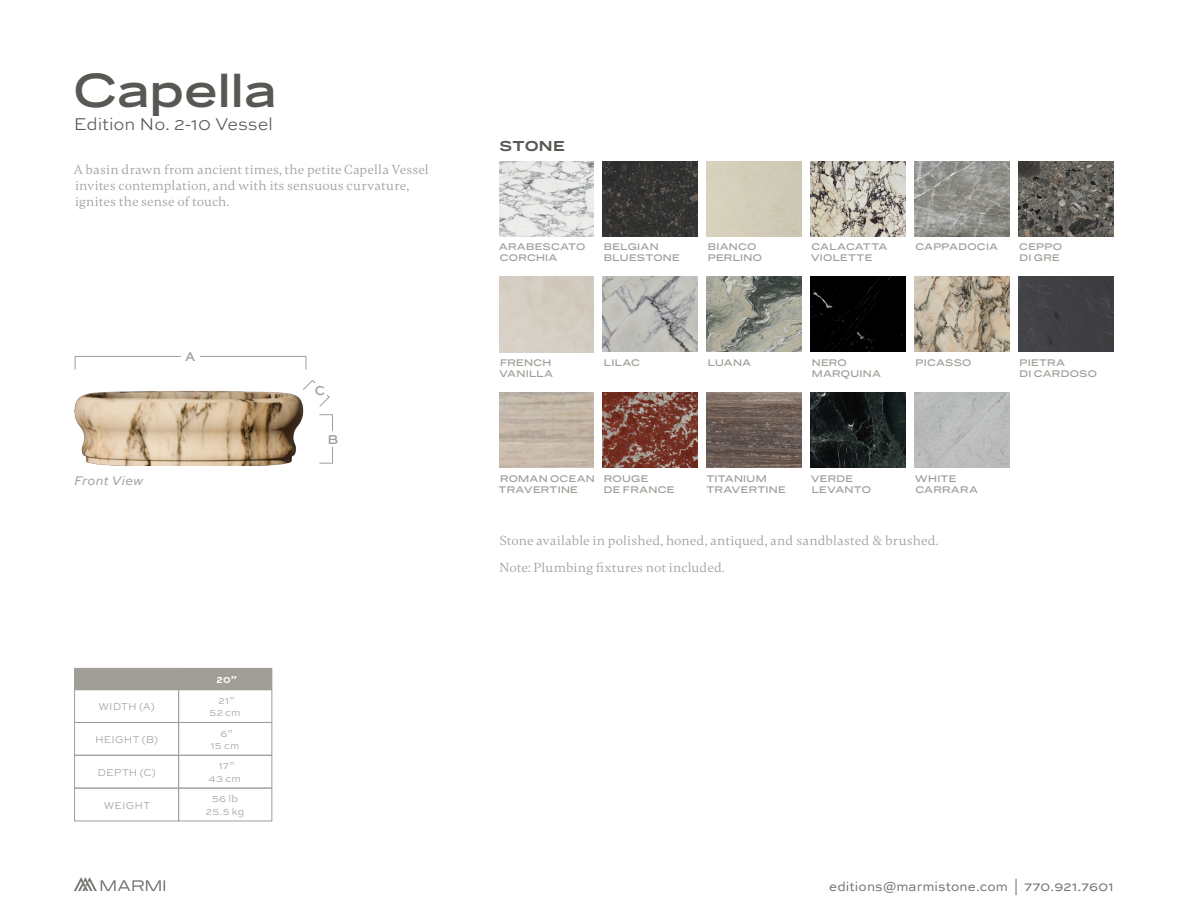
<style>
.page{position:relative;width:1188px;height:918px;background:#fff}
.page>*{position:absolute;margin:0;border:0;box-sizing:border-box;transform-origin:0 0}
.t1{font:500 45px "Benton Sans Wide";letter-spacing:-.005em;color:#585753}
.t2{font:300 18px "Sweet Sans Pro";letter-spacing:-.005em;color:#585753}
.t3{font:13.5px/16.2px "Gambetta";letter-spacing:.01em;color:#a19e98}
.t4{font:13.5px "Sweet Sans Pro";letter-spacing:.005em;color:#74726d}
.t5{font:700 13.5px "Benton Sans Wide";letter-spacing:.015em;color:#585753}
.t6{font:500 13.5px "Sweet Sans Pro";color:#a19e98}
.t7{font:italic 13.2px "Sweet Sans Pro";letter-spacing:.005em;color:#a19e98}
.t8{font:300 10.5px "Sweet Sans Pro";letter-spacing:.015em;color:#a19e98}
.t9{font:700 10.5px "Sweet Sans Pro";color:#fff}
.t10{font:500 9px/10.8px "Benton Sans Wide";letter-spacing:.025em;color:#a19e98}
</style>
<div class="page">
<img style="left:74px;top:877px;width:92px;height:14px">
<div style="left:75px;top:356px;width:231px;height:14px;border:1px solid #a19e98"></div>
<svg style="left:180px;top:356px;width:21px;height:2px"></svg>
<div style="left:319px;top:414px;width:14px;height:49px;border:1px solid #a19e98"></div>
<svg style="left:331px;top:430px;width:2px;height:18px"></svg>
<svg style="left:303px;top:380px;width:27px;height:27px"></svg>
<img style="left:74px;top:389px;width:235px;height:77px">
<div style="left:74px;top:668px;width:105px;height:22px;background:#a19e98"></div>
<div style="left:74px;top:689px;width:105px;height:34px;border:1px solid #a19e98"></div>
<div style="left:74px;top:722px;width:105px;height:33px;border:1px solid #a19e98"></div>
<div style="left:74px;top:755px;width:105px;height:33px;border:1px solid #a19e98"></div>
<div style="left:179px;top:668px;width:93px;height:22px;background:#a19e98"></div>
<div style="left:178px;top:689px;width:94px;height:34px;border:1px solid #a19e98"></div>
<div style="left:178px;top:722px;width:94px;height:33px;border:1px solid #a19e98"></div>
<div style="left:178px;top:755px;width:94px;height:33px;border:1px solid #a19e98"></div>
<div style="left:74px;top:788px;width:105px;height:33px;border:1px solid #a19e98"></div>
<div style="left:178px;top:788px;width:94px;height:33px;border:1px solid #a19e98"></div>
<img style="left:499px;top:161px;width:95px;height:75px">
<img style="left:499px;top:393px;width:95px;height:75px">
<img style="left:811px;top:161px;width:95px;height:75px">
<img style="left:915px;top:277px;width:95px;height:75px">
<img style="left:707px;top:393px;width:95px;height:75px">
<div style="left:1019px;top:277px;width:95px;height:75px;background:#403f44"></div>
<img style="left:603px;top:277px;width:95px;height:75px">
<img style="left:603px;top:393px;width:95px;height:75px">
<img style="left:707px;top:277px;width:95px;height:75px">
<div style="left:811px;top:277px;width:95px;height:75px;background:#000"></div>
<img style="left:811px;top:393px;width:95px;height:75px">
<img style="left:915px;top:393px;width:95px;height:75px">
<img style="left:1019px;top:161px;width:95px;height:75px">
<img style="left:915px;top:161px;width:95px;height:75px">
<img style="left:603px;top:161px;width:95px;height:75px">
<p class="t1" style="left:73px;top:62px;width:205px">Capella</p>
<p class="t2" style="left:74px;top:111px;width:201px">Edition No. 2-10 Vessel</p>
<p class="t3" style="left:74px;top:161px;width:357px">A basin drawn from ancient times, the petite Capella Vessel invites contemplation, and with its sensuous curvature, ignites the sense of touch.</p>
<p class="t6" style="left:185px;top:347px;width:12px">A</p>
<p class="t7" style="left:74px;top:471px;width:71px">Front View</p>
<p class="t6" style="left:315px;top:380px;width:12px">C</p>
<p class="t6" style="left:327px;top:430px;width:13px">B</p>
<p class="t8" style="left:99px;top:699px;width:57px">WIDTH (A)</p>
<p class="t8" style="left:95px;top:732px;width:64px">HEIGHT (B)</p>
<p class="t8" style="left:97px;top:765px;width:60px">DEPTH (C)</p>
<p class="t8" style="left:104px;top:798px;width:48px">WEIGHT</p>
<p class="t9" style="left:217px;top:672px;width:22px">20”</p>
<p class="t8" style="left:219px;top:693px;width:18px">21”</p>
<p class="t8" style="left:210px;top:705px;width:33px">52 cm</p>
<p class="t8" style="left:220px;top:726px;width:14px">6”</p>
<p class="t8" style="left:211px;top:738px;width:30px">15 cm</p>
<p class="t8" style="left:219px;top:759px;width:17px">17”</p>
<p class="t8" style="left:209px;top:771px;width:34px">43 cm</p>
<p class="t8" style="left:212px;top:791px;width:27px">56 lb</p>
<p class="t8" style="left:206px;top:804px;width:40px">25.5 kg</p>
<p class="t5" style="left:500px;top:137px;width:67px">STONE</p>
<p class="t10" style="left:499px;top:242px;width:88px">ARABESCATO</p>
<p class="t10" style="left:500px;top:252px;width:59px">CORCHIA</p>
<p class="t10" style="left:604px;top:242px;width:56px">BELGIAN</p>
<p class="t10" style="left:604px;top:252px;width:77px">BLUESTONE</p>
<p class="t10" style="left:708px;top:242px;width:50px">BIANCO</p>
<p class="t10" style="left:708px;top:252px;width:56px">PERLINO</p>
<p class="t10" style="left:811px;top:242px;width:78px">CALACATTA<br>VIOLETTE</p>
<p class="t10" style="left:915px;top:242px;width:84px">CAPPADOCIA</p>
<p class="t10" style="left:1019px;top:242px;width:44px">CEPPO</p>
<p class="t10" style="left:1020px;top:253px;width:42px">DI GRE</p>
<p class="t10" style="left:500px;top:357px;width:53px">FRENCH</p>
<p class="t10" style="left:499px;top:368px;width:56px">VANILLA</p>
<p class="t10" style="left:604px;top:357px;width:38px">LILAC</p>
<p class="t10" style="left:708px;top:357px;width:45px">LUANA</p>
<p class="t10" style="left:812px;top:357px;width:37px">NERO</p>
<p class="t10" style="left:812px;top:368px;width:71px">MARQUINA</p>
<p class="t10" style="left:916px;top:357px;width:57px">PICASSO</p>
<p class="t10" style="left:500px;top:473px;width:96px">ROMAN OCEAN</p>
<p class="t10" style="left:499px;top:484px;width:81px">TRAVERTINE</p>
<p class="t10" style="left:604px;top:473px;width:46px">ROUGE</p>
<p class="t10" style="left:604px;top:484px;width:72px">DE FRANCE</p>
<p class="t10" style="left:706px;top:473px;width:62px">TITANIUM</p>
<p class="t10" style="left:706px;top:484px;width:81px">TRAVERTINE</p>
<p class="t10" style="left:811px;top:473px;width:44px">VERDE</p>
<p class="t10" style="left:812px;top:484px;width:61px">LEVANTO</p>
<p class="t10" style="left:915px;top:473px;width:43px">WHITE</p>
<p class="t10" style="left:915px;top:484px;width:64px">CARRARA</p>
<p class="t10" style="left:1020px;top:357px;width:47px">PIETRA</p>
<p class="t10" style="left:1020px;top:368px;width:79px">DI CARDOSO</p>
<p class="t3" style="left:499px;top:527px;width:441px;line-height:27px">Stone available in polished, honed, antiqued, and sandblasted &amp; brushed.<br>Note: Plumbing fixtures not included.</p>
<p class="t4" style="left:829px;top:877px;width:286px">editions@marmistone.com | 770.921.7601</p>
</div>
